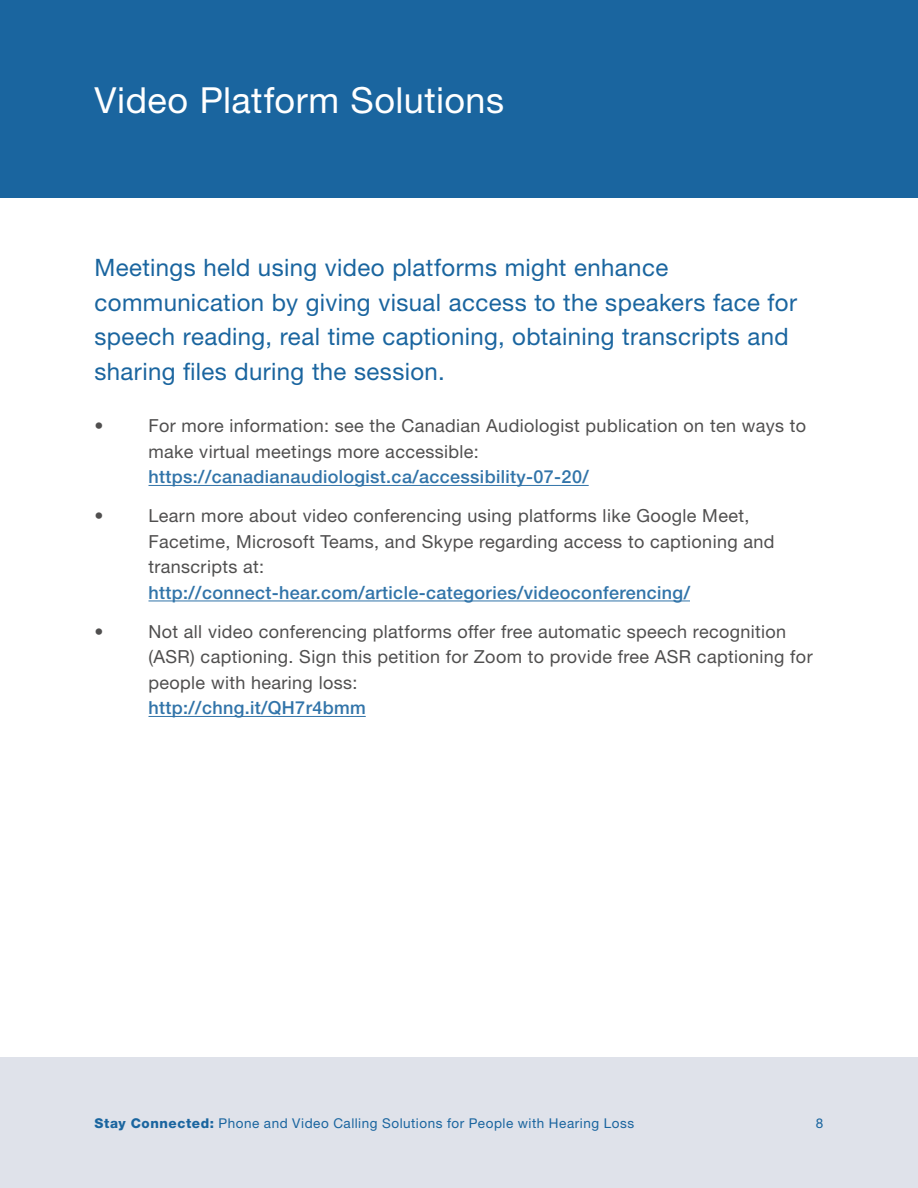
<style>
.page{position:relative;width:918px;height:1188px;background:#fff}
.page>*{position:absolute;margin:0;border:0;box-sizing:border-box;transform-origin:0 0}
.Chapter{font:36px "Helvetica Neue LT Std";letter-spacing:.015em;color:#fff}
.Subheader{font:24px/34.5px "Helvetica Neue LT Std";letter-spacing:.015em;color:#1a659f}
.t1{font:18px/25.5px "Helvetica Neue LT Std";letter-spacing:.02em;color:#504f4f}
.Body__Indent_Link{font:500 18px "Helvetica Neue LT Std";letter-spacing:.02em;color:#3174a9}
.t2{font:13.5px "Helvetica Neue LT Std";letter-spacing:.04em;color:#1a659f}
.s1{font-weight:800}
</style>
<div class="page">
<div style="left:0;top:1058px;width:918px;height:130px;background:#dfe2ea"></div>
<div style="left:0;top:0;width:918px;height:198px;background:#1a659f"></div>
<hr style="left:148px;top:485px;width:441px;height:1px;background:#3174a9">
<hr style="left:148px;top:601px;width:542px;height:1px;background:#3174a9">
<hr style="left:148px;top:716px;width:218px;height:1px;background:#3174a9">
<p class="Chapter" style="left:94px;top:79px;width:411px">Video Platform Solutions</p>
<p class="Subheader" style="left:94px;top:250px;width:704px">Meetings held using video platforms might enhance communication by giving visual access to the speakers face for speech reading, real time captioning, obtaining transcripts and sharing files during the session.</p>
<p class="t1" style="left:94px;top:413px;width:10px">•</p>
<p class="t1" style="left:148px;top:413px;width:659px">For more information: see the Canadian Audiologist publication on ten ways to make virtual meetings more accessible:</p>
<p class="Body__Indent_Link" style="left:148px;top:466px;width:442px">https://canadianaudiologist.ca/accessibility-07-20/</p>
<p class="t1" style="left:94px;top:503px;width:10px">•</p>
<p class="t1" style="left:148px;top:503px;width:628px">Learn more about video conferencing using platforms like Google Meet,<br>Facetime, Microsoft Teams, and Skype regarding access to captioning and transcripts at:</p>
<p class="Body__Indent_Link" style="left:148px;top:582px;width:543px">http://connect-hear.com/article-categories/videoconferencing/</p>
<p class="t1" style="left:94px;top:618px;width:10px">•</p>
<p class="t1" style="left:148px;top:618px;width:666px">Not all video conferencing platforms offer free automatic speech recognition (ASR) captioning. Sign this petition for Zoom to provide free ASR captioning for people with hearing loss:</p>
<p class="Body__Indent_Link" style="left:148px;top:697px;width:219px">http://chng.it/QH7r4bmm</p>
<p class="t2" style="left:94px;top:1115px;width:541px"><span class="s1">Stay Connected:</span> Phone and Video Calling Solutions for People with Hearing Loss</p>
<p class="t2" style="left:816px;top:1115px;width:9px">8</p>
</div>
